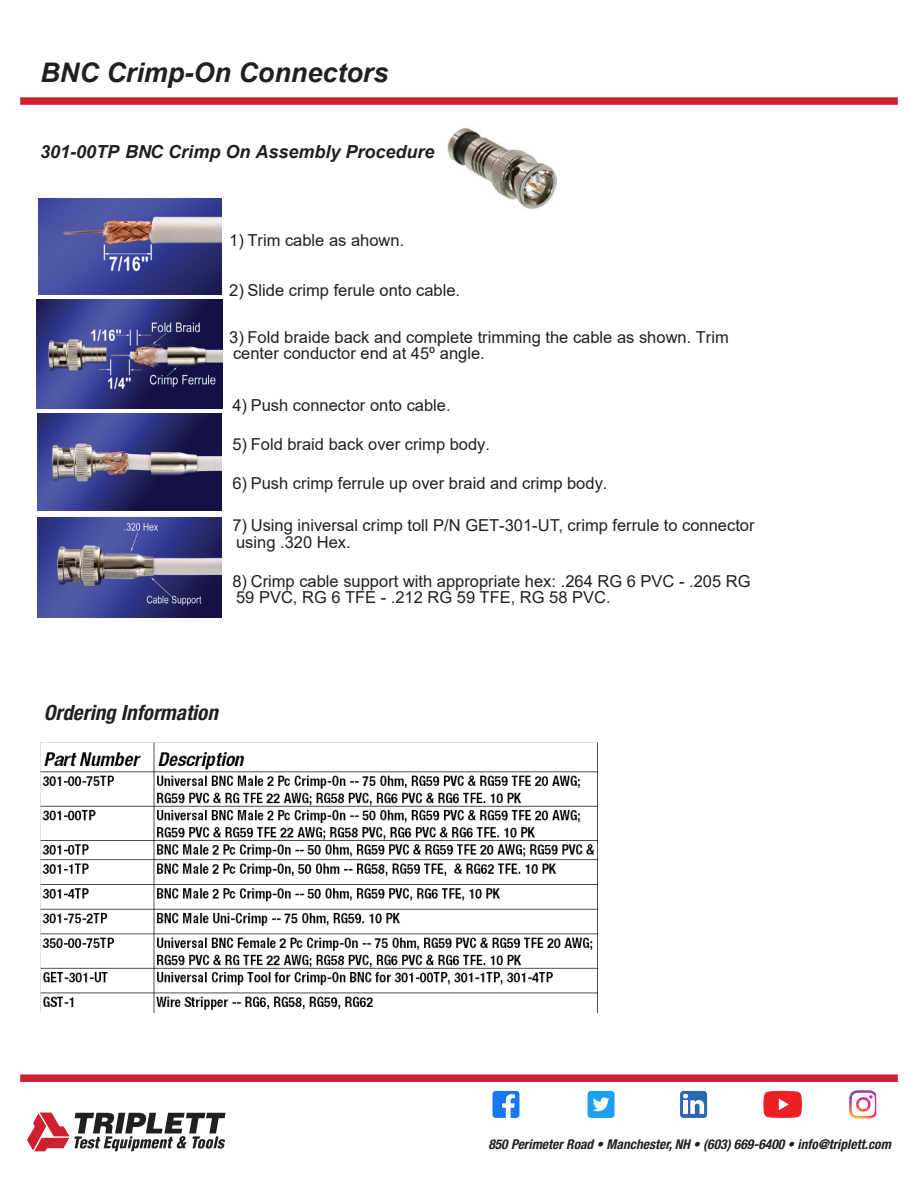
<style>
.page{position:relative;width:918px;height:1188px;background:#fff}
.page>*{position:absolute;margin:0;border:0;box-sizing:border-box;transform-origin:0 0}
.t1{font:italic 700 27px "Arial";color:#231f20}
.t2{font:italic 700 condensed 21px "Helvetica Neue LT Std";color:#231f20}
.t3{font:italic 700 18px "Arial";color:#231f20}
.t4{font:16.5px/16.5px "Arial";color:#231f20}
.t5{font:italic 700 condensed 13.5px "Helvetica Neue LT Std";color:#231f20}
.s1{font-style:inherit}
.s2{font-family:"Helvetica"}
</style>
<div class="page">
<div style="left:20px;top:97px;width:878px;height:8px;background:#cf202f"></div>
<div style="left:20px;top:1074px;width:878px;height:8px;background:#cf202f"></div>
<svg style="left:27px;top:1113px;width:199px;height:38px"></svg>
<svg style="left:492px;top:1091px;width:27px;height:27px"></svg>
<div style="left:588px;top:1091px;width:27px;height:27px;background:#1ca1f2;border-radius:3px"></div>
<svg style="left:593px;top:1098px;width:16px;height:13px"></svg>
<div style="left:680px;top:1091px;width:27px;height:27px;background:#2966b3;border-radius:3px"></div>
<svg style="left:683px;top:1094px;width:21px;height:20px"></svg>
<svg style="left:763px;top:1091px;width:39px;height:27px"></svg>
<img style="left:849px;top:1108px;width:27px;height:10px">
<img style="left:849px;top:1090px;width:27px;height:11px">
<svg style="left:866px;top:1101px;width:10px;height:7px"></svg>
<img style="left:447px;top:127px;width:109px;height:82px">
<img style="left:38px;top:199px;width:184px;height:96px">
<img style="left:37px;top:300px;width:185px;height:108px">
<img style="left:37px;top:413px;width:184px;height:98px">
<img style="left:37px;top:518px;width:184px;height:99px">
<img style="left:40px;top:743px;width:558px;height:269px">
<p class="t1" style="left:40px;top:54px;width:350px">BNC Crimp-<span class="s1">O</span>n <span class="s1">Connector</span>s</p>
<p class="t3" style="left:40px;top:140px;width:396px">301-00TP <span class="s2">BN</span>C Crimp On Assembly Procedure</p>
<p class="t4" style="left:229px;top:232px;width:177px">1) Trim cable as ahown.</p>
<p class="t4" style="left:229px;top:282px;width:232px">2) Slide crimp ferule onto cable.</p>
<p class="t4" style="left:229px;top:329px;width:501px">3) Fold braide back and complete trimming the cable as shown. Trim center conductor end at 45º angle.</p>
<p class="t4" style="left:232px;top:397px;width:220px">4) Push connector onto cable.</p>
<p class="t4" style="left:232px;top:436px;width:259px">5) Fold braid back over crimp body.</p>
<p class="t4" style="left:232px;top:475px;width:377px">6) Push crimp ferrule up over braid and crimp body.</p>
<p class="t4" style="left:232px;top:517px;width:524px">7) Using iniversal crimp toll P/N GET-301-UT, crimp ferrule to connector using .320 Hex.</p>
<p class="t4" style="left:232px;top:573px;width:520px">8) Crimp cable support with appropriate hex: .264 RG 6 PVC - .205 RG<br>59 PVC, RG 6 TFE - .212 RG 59 TFE, RG 58 PVC.</p>
<p class="t2" style="left:44px;top:700px;width:176px">Ordering Information</p>
<p class="t5" style="left:488px;top:1136px;width:404px">850 Perimeter Road • Manchester, NH • (603) 669-6400 • info@triplett.com</p>
</div>
